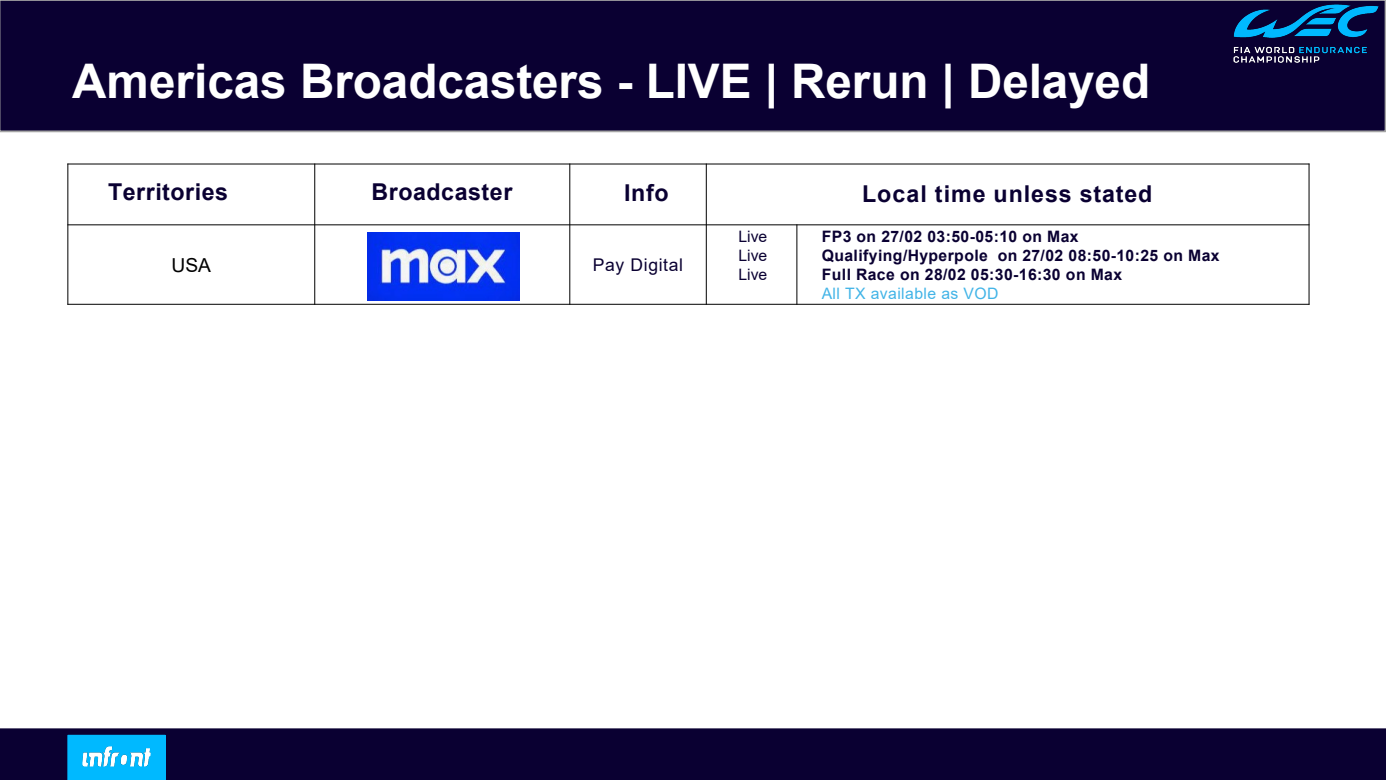
<style>
.page{position:relative;width:1386px;height:780px;background:#fff}
.page>*{position:absolute;margin:0;border:0;box-sizing:border-box;transform-origin:0 0}
.t1{font:700 47.69px "Arial";letter-spacing:-.005em;color:#fff}
.t2{font:700 23.19px "Arial";letter-spacing:.025em;color:#0a0032}
.t3{font:19.25px "Arial";color:#000}
.t4{font:17.5px "Arial";letter-spacing:.035em;color:#0a0032}
.t5{font:700 15.75px "Arial";letter-spacing:.025em;color:#0a0032}
.t6{font:15.75px "Arial";letter-spacing:.025em;color:#42b4e7}
.t7{font:15.75px "Arial";color:#0a0032}
</style>
<div class="page">
<div style="left:0;top:0;width:1385px;height:132px;background:#0a0032"></div>
<hr style="left:314px;top:163px;width:1px;height:141px;background:#000">
<hr style="left:569px;top:163px;width:1px;height:141px;background:#000">
<hr style="left:705px;top:163px;width:1px;height:141px;background:#000">
<hr style="left:796px;top:224px;width:1px;height:80px;background:#000">
<hr style="left:67px;top:224px;width:1242px;height:1px;background:#000">
<hr style="left:67px;top:163px;width:1px;height:141px;background:#000">
<hr style="left:1308px;top:163px;width:1px;height:141px;background:#000">
<hr style="left:67px;top:163px;width:1242px;height:1px;background:#000">
<hr style="left:67px;top:304px;width:1242px;height:1px;background:#000">
<div style="left:0;top:728px;width:1385px;height:51px;background:#0a0032"></div>
<img style="left:1230px;top:1px;width:150px;height:65px">
<div style="left:68px;top:735px;width:97px;height:44px;background:#00b9ff"></div>
<div style="left:67px;top:734px;width:98px;height:45px;border:1px solid #00b9ff"></div>
<img style="left:84px;top:747px;width:65px;height:18px">
<div style="left:82px;top:745px;width:69px;height:22px;border:1px solid #00b9ff"></div>
<img style="left:367px;top:232px;width:152px;height:68px">
<h2 class="t1" style="left:72px;top:48px;width:1079px">Americas Broadcasters - LIVE | Rerun | Delayed</h2>
<p class="t2" style="left:108px;top:176px;width:122px">Territories</p>
<p class="t2" style="left:371px;top:176px;width:142px">Broadcaster</p>
<p class="t2" style="left:624px;top:177px;width:46px">Info</p>
<p class="t2" style="left:862px;top:177px;width:292px">Local time unless stated</p>
<p class="t3" style="left:171px;top:251px;width:41px">USA</p>
<p class="t4" style="left:593px;top:253px;width:92px">Pay Digital</p>
<p class="t7" style="left:738px;top:225px;width:30px">Live</p>
<p class="t7" style="left:738px;top:244px;width:30px">Live</p>
<p class="t7" style="left:738px;top:263px;width:30px">Live</p>
<p class="t5" style="left:821px;top:225px;width:258px">FP3 on 27/02 03:50-05:10 on Max</p>
<p class="t5" style="left:821px;top:244px;width:399px">Qualifying/Hyperpole on 27/02 08:50-10:25 on Max</p>
<p class="t5" style="left:821px;top:263px;width:302px">Full Race on 28/02 05:30-16:30 on Max</p>
<p class="t6" style="left:821px;top:282px;width:178px">All TX available as VOD</p>
</div>
